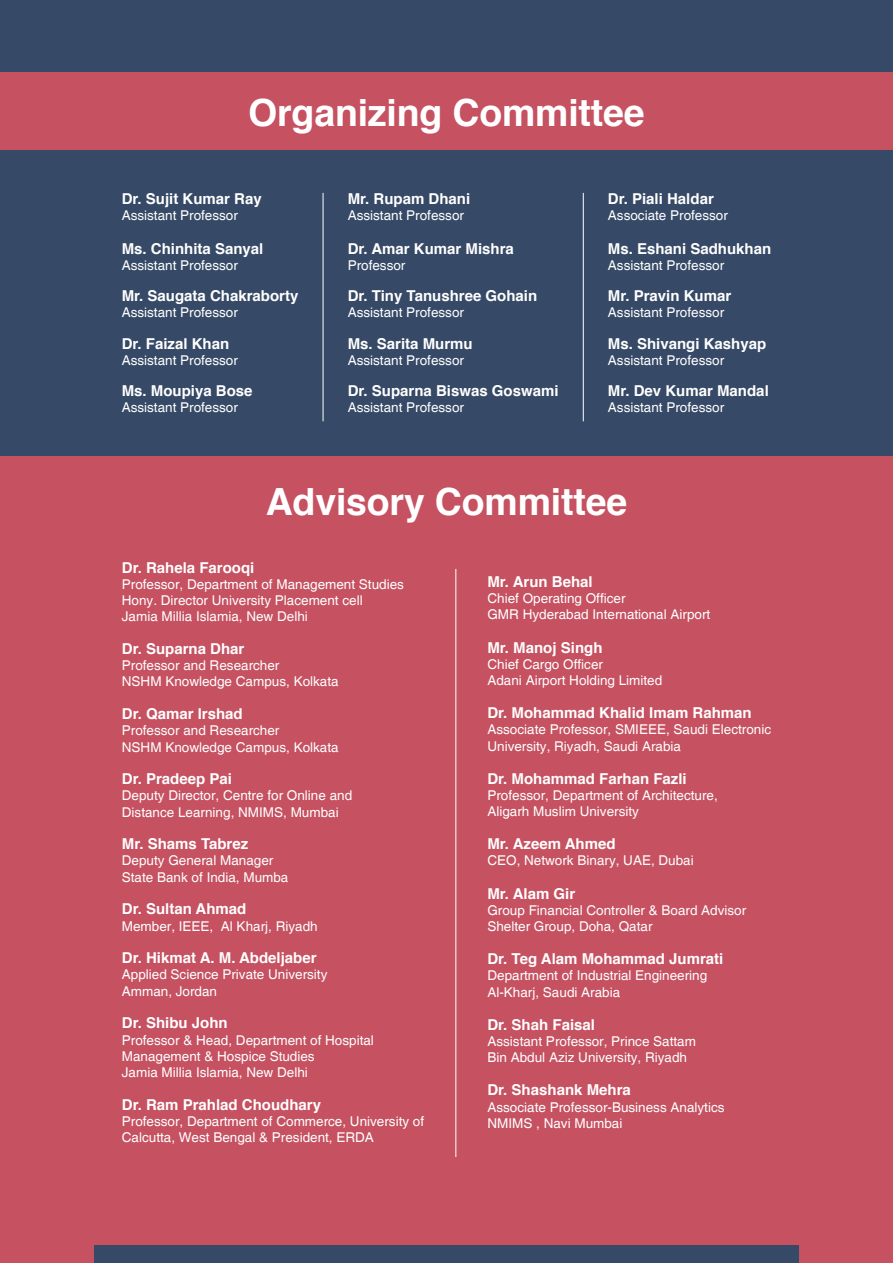
<style>
.page{position:relative;width:893px;height:1263px;background:#364966}
.page>*{position:absolute;margin:0;border:0;box-sizing:border-box;transform-origin:0 0}
.t1{font:700 37.5px "Helvetica";letter-spacing:-.005em;color:#fff}
.t2{font:700 15px "Helvetica";color:#fff}
.t3{font:13.5px/16.2px "Helvetica";color:#fff}
</style>
<div class="page">
<div style="left:0;top:456px;width:893px;height:807px;background:#c55161"></div>
<div style="left:0;top:72px;width:893px;height:77px;background:#c55161"></div>
<hr style="left:323px;top:193px;width:1px;height:228px;background:#fff">
<hr style="left:583px;top:193px;width:1px;height:228px;background:#fff">
<hr style="left:456px;top:569px;width:1px;height:588px;background:#fff">
<div style="left:94px;top:1245px;width:705px;height:18px;background:#364966"></div>
<h1 class="t1" style="left:248px;top:82px;width:398px">Organizing Committee</h1>
<p class="t2" style="left:122px;top:187px;width:142px">Dr. Sujit Kumar Ray</p>
<p class="t3" style="left:122px;top:208px;width:118px">Assistant Professor</p>
<p class="t2" style="left:122px;top:236px;width:143px">Ms. Chinhita Sanyal</p>
<p class="t3" style="left:122px;top:257px;width:118px">Assistant Professor</p>
<p class="t2" style="left:122px;top:284px;width:178px">Mr. Saugata Chakraborty</p>
<p class="t3" style="left:122px;top:305px;width:118px">Assistant Professor</p>
<p class="t2" style="left:122px;top:331px;width:109px">Dr. Faizal Khan</p>
<p class="t3" style="left:122px;top:352px;width:118px">Assistant Professor</p>
<p class="t2" style="left:122px;top:379px;width:132px">Ms. Moupiya Bose</p>
<p class="t3" style="left:122px;top:400px;width:118px">Assistant Professor</p>
<p class="t2" style="left:348px;top:187px;width:124px">Mr. Rupam Dhani</p>
<p class="t3" style="left:348px;top:208px;width:118px">Assistant Professor</p>
<p class="t2" style="left:348px;top:236px;width:168px">Dr. Amar Kumar Mishra</p>
<p class="t3" style="left:348px;top:257px;width:59px">Professor</p>
<p class="t2" style="left:348px;top:284px;width:191px">Dr. Tiny Tanushree Gohain</p>
<p class="t3" style="left:348px;top:305px;width:118px">Assistant Professor</p>
<p class="t2" style="left:348px;top:331px;width:127px">Ms. Sarita Murmu</p>
<p class="t3" style="left:348px;top:352px;width:118px">Assistant Professor</p>
<p class="t2" style="left:348px;top:379px;width:212px">Dr. Suparna Biswas Goswami</p>
<p class="t3" style="left:348px;top:400px;width:118px">Assistant Professor</p>
<p class="t2" style="left:608px;top:187px;width:107px">Dr. Piali Haldar</p>
<p class="t3" style="left:608px;top:208px;width:122px">Associate Professor</p>
<p class="t2" style="left:608px;top:236px;width:165px">Ms. Eshani Sadhukhan</p>
<p class="t3" style="left:608px;top:257px;width:118px">Assistant Professor</p>
<p class="t2" style="left:608px;top:284px;width:125px">Mr. Pravin Kumar</p>
<p class="t3" style="left:608px;top:305px;width:118px">Assistant Professor</p>
<p class="t2" style="left:608px;top:331px;width:160px">Ms. Shivangi Kashyap</p>
<p class="t3" style="left:608px;top:352px;width:118px">Assistant Professor</p>
<p class="t2" style="left:608px;top:379px;width:162px">Mr. Dev Kumar Mandal</p>
<p class="t3" style="left:608px;top:400px;width:118px">Assistant Professor</p>
<h1 class="t1" style="left:266px;top:471px;width:363px">Advisory Committee</h1>
<p class="t2" style="left:122px;top:555px;width:134px">Dr. Rahela Farooqi</p>
<p class="t3" style="left:122px;top:577px;width:284px">Professor, Department of Management Studies<br>Hony. Director University Placement cell<br>Jamia Millia Islamia, New Delhi</p>
<p class="t2" style="left:122px;top:637px;width:124px">Dr. Suparna Dhar</p>
<p class="t3" style="left:122px;top:658px;width:218px">Professor and Researcher<br>NSHM Knowledge Campus, Kolkata</p>
<p class="t2" style="left:122px;top:702px;width:122px">Dr. Qamar Irshad</p>
<p class="t3" style="left:122px;top:723px;width:218px">Professor and Researcher<br>NSHM Knowledge Campus, Kolkata</p>
<p class="t2" style="left:122px;top:767px;width:112px">Dr. Pradeep Pai</p>
<p class="t3" style="left:122px;top:788px;width:232px">Deputy Director, Centre for Online and<br>Distance Learning, NMIMS, Mumbai</p>
<p class="t2" style="left:122px;top:832px;width:128px">Mr. Shams Tabrez</p>
<p class="t3" style="left:122px;top:853px;width:168px">Deputy General Manager<br>State Bank of India, Mumba</p>
<p class="t2" style="left:122px;top:897px;width:126px">Dr. Sultan Ahmad</p>
<p class="t3" style="left:122px;top:918px;width:197px">Member, IEEE, Al Kharj, Riyadh</p>
<p class="t2" style="left:122px;top:946px;width:196px">Dr. Hikmat A. M. Abdeljaber</p>
<p class="t3" style="left:122px;top:967px;width:207px">Applied Science Private University<br>Amman, Jordan</p>
<p class="t2" style="left:122px;top:1011px;width:107px">Dr. Shibu John</p>
<p class="t3" style="left:122px;top:1032px;width:254px">Professor &amp; Head, Department of Hospital<br>Management &amp; Hospice Studies<br>Jamia Millia Islamia, New Delhi</p>
<p class="t2" style="left:122px;top:1092px;width:201px">Dr. Ram Prahlad Choudhary</p>
<p class="t3" style="left:122px;top:1113px;width:304px">Professor, Department of Commerce, University of<br>Calcutta, West Bengal &amp; President, ERDA</p>
<p class="t2" style="left:487px;top:570px;width:107px">Mr. Arun Behal</p>
<p class="t3" style="left:487px;top:591px;width:224px">Chief Operating Officer<br>GMR Hyderabad International Airport</p>
<p class="t2" style="left:487px;top:635px;width:117px">Mr. Manoj Singh</p>
<p class="t3" style="left:487px;top:656px;width:176px">Chief Cargo Officer<br>Adani Airport Holding Limited</p>
<p class="t2" style="left:487px;top:701px;width:266px">Dr. Mohammad Khalid Imam Rahman</p>
<p class="t3" style="left:487px;top:722px;width:285px">Associate Professor, SMIEEE, Saudi Electronic<br>University, Riyadh, Saudi Arabia</p>
<p class="t2" style="left:487px;top:766px;width:201px">Dr. Mohammad Farhan Fazli</p>
<p class="t3" style="left:487px;top:787px;width:232px">Professor, Department of Architecture,<br>Aligarh Muslim University</p>
<p class="t2" style="left:487px;top:832px;width:130px">Mr. Azeem Ahmed</p>
<p class="t3" style="left:487px;top:853px;width:208px">CEO, Network Binary, UAE, Dubai</p>
<p class="t2" style="left:487px;top:881px;width:89px">Mr. Alam Gir</p>
<p class="t3" style="left:487px;top:902px;width:260px">Group Financial Controller &amp; Board Advisor<br>Shelter Group, Doha, Qatar</p>
<p class="t2" style="left:487px;top:947px;width:237px">Dr. Teg Alam Mohammad Jumrati</p>
<p class="t3" style="left:487px;top:968px;width:221px">Department of Industrial Engineering<br>Al-Kharj, Saudi Arabia</p>
<p class="t2" style="left:487px;top:1012px;width:109px">Dr. Shah Faisal</p>
<p class="t3" style="left:487px;top:1034px;width:210px">Assistant Professor, Prince Sattam<br>Bin Abdul Aziz University, Riyadh</p>
<p class="t2" style="left:487px;top:1078px;width:145px">Dr. Shashank Mehra</p>
<p class="t3" style="left:487px;top:1099px;width:239px">Associate Professor-Business Analytics<br>NMIMS , Navi Mumbai</p>
</div>
